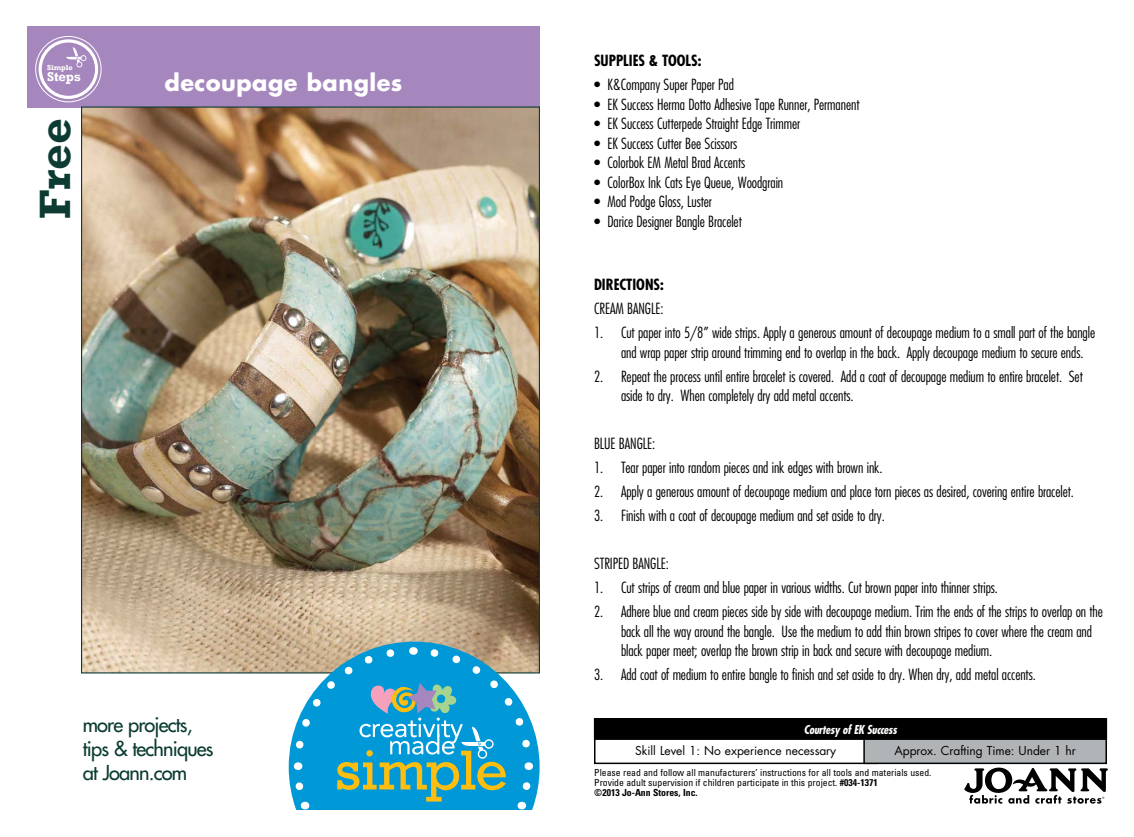
<style>
.page{position:relative;width:1134px;height:837px;background:#fff}
.page>*{position:absolute;margin:0;border:0;box-sizing:border-box;transform-origin:0 0}
.t1{font:700 45px "Rockwell";color:#0b3b32}
.Project_Name{font:700 22.5px "Futura";letter-spacing:.02em;color:#fff}
.Joann_com_info{font:19.95px/24px "Futura";letter-spacing:-.04em;color:#0b3b32}
.Instruction_text{font:300 condensed 15px/19.5px "Futura";letter-spacing:-.005em;color:#000}
.Supplies___Tools_Dir{font:700 condensed 15px "Futura";color:#000}
.Instruction_text-2{font:700 condensed 15px "Futura";color:#000}
.t2{font:700 13.2px "Rockwell";color:#fff}
.Skill_Level___Approx{font:12px "Futura";letter-spacing:-.005em;color:#000}
.Courtesy_box{font:italic 700 condensed 12px "Futura";letter-spacing:-.025em;color:#fff}
.t3{font:condensed 9.75px/9.8px "Univers";color:#000}
.t4{font:700 condensed 9.75px "Univers";color:#000}
.t5{font:700 7.5px "Rockwell";color:#fff}
.s1{font-weight:700}
</style>
<div class="page">
<div style="left:27px;top:27px;width:513px;height:81px;background:#a587be"></div>
<svg style="left:35px;top:36px;width:67px;height:66px"></svg>
<div style="left:42px;top:43px;width:53px;height:52px;background:#a587be;border-radius:50%"></div>
<div style="left:39px;top:39px;width:59px;height:60px;border:3px solid #fff;border-radius:50%"></div>
<svg style="left:66px;top:47px;width:21px;height:21px"></svg>
<img style="left:83px;top:108px;width:455px;height:564px">
<div style="left:594px;top:737px;width:284px;height:27px;border:2px solid #000"></div>
<div style="left:864px;top:738px;width:242px;height:25px;background:#b1b4b6"></div>
<div style="left:863px;top:737px;width:244px;height:27px;border:2px solid #000"></div>
<svg style="left:964px;top:768px;width:144px;height:36px"></svg>
<div style="left:594px;top:719px;width:513px;height:20px;background:#000"></div>
<div style="left:594px;top:718px;width:513px;height:22px;border:1px solid #000"></div>
<svg style="left:289px;top:642px;width:251px;height:168px"></svg>
<svg style="left:290px;top:643px;width:246px;height:166px;background:#43a7c3"></svg>
<p class="t5" style="left:47px;top:63px;width:27px">Simple</p>
<p class="t2" style="left:47px;top:69px;width:35px">Steps</p>
<p class="Project_Name" style="left:165px;top:68px;width:239px">decoupage bangles</p>
<p class="t1" style="left:28px;top:219px;width:102px;rotate:-90deg">Free</p>
<p class="Supplies___Tools_Dir" style="left:594px;top:52px;width:109px">SUPPLIES &amp; TOOLS:</p>
<p class="Instruction_text" style="left:594px;top:75px;width:141px">• K&amp;Company Super Paper Pad</p>
<p class="Instruction_text" style="left:594px;top:95px;width:267px">• EK Success Herma Dotto Adhesive Tape Runner, Permanent</p>
<p class="Instruction_text" style="left:594px;top:114px;width:208px">• EK Success Cutterpede Straight Edge Trimmer</p>
<p class="Instruction_text" style="left:594px;top:134px;width:145px">• EK Success Cutter Bee Scissors</p>
<p class="Instruction_text" style="left:594px;top:153px;width:153px">• Colorbok EM Metal Brad Accents</p>
<p class="Instruction_text" style="left:594px;top:173px;width:191px">• ColorBox Ink Cats Eye Queue, Woodgrain</p>
<p class="Instruction_text" style="left:594px;top:192px;width:120px">• Mod Podge Gloss, Luster</p>
<p class="Instruction_text" style="left:594px;top:212px;width:149px">• Darice Designer Bangle Bracelet</p>
<p class="Instruction_text-2" style="left:594px;top:275px;width:71px">DIRECTIONS:</p>
<p class="Instruction_text" style="left:594px;top:299px;width:71px">CREAM BANGLE:</p>
<p class="Instruction_text" style="left:621px;top:323px;width:476px;text-indent:-27px">1. Cut paper into 5/8” wide strips. Apply a generous amount of decoupage medium to a small part of the bangle and wrap paper strip around trimming end to overlap in the back. Apply decoupage medium to secure ends.</p>
<p class="Instruction_text" style="left:621px;top:366px;width:463px;text-indent:-27px">2. Repeat the process until entire bracelet is covered. Add a coat of decoupage medium to entire bracelet. Set aside to dry. When completely dry add metal accents.</p>
<p class="Instruction_text" style="left:594px;top:434px;width:63px">BLUE BANGLE:</p>
<p class="Instruction_text" style="left:594px;top:458px;width:290px">1. Tear paper into random pieces and ink edges with brown ink.</p>
<p class="Instruction_text" style="left:594px;top:482px;width:481px">2. Apply a generous amount of decoupage medium and place torn pieces as desired, covering entire bracelet.</p>
<p class="Instruction_text" style="left:594px;top:506px;width:292px">3. Finish with a coat of decoupage medium and set aside to dry.</p>
<p class="Instruction_text" style="left:594px;top:554px;width:76px">STRIPED BANGLE:</p>
<p class="Instruction_text" style="left:594px;top:578px;width:406px">1. Cut strips of cream and blue paper in various widths. Cut brown paper into thinner strips.</p>
<p class="Instruction_text" style="left:621px;top:602px;width:484px;text-indent:-27px">2. Adhere blue and cream pieces side by side with decoupage medium. Trim the ends of the strips to overlap on the back all the way around the bangle. Use the medium to add thin brown stripes to cover where the cream and black paper meet; overlap the brown strip in back and secure with decoupage medium.</p>
<p class="Instruction_text" style="left:594px;top:665px;width:443px">3. Add coat of medium to entire bangle to finish and set aside to dry. When dry, add metal accents.</p>
<p class="Joann_com_info" style="left:83px;top:713px;width:111px">more projects,</p>
<p class="Courtesy_box" style="left:804px;top:722px;width:95px">Courtesy of EK Success</p>
<p class="Joann_com_info" style="left:83px;top:737px;width:132px">tips &amp; techniques at Joann.com</p>
<p class="Skill_Level___Approx" style="left:635px;top:743px;width:203px">Skill Level 1: No experience necessary</p>
<p class="Skill_Level___Approx" style="left:894px;top:743px;width:183px">Approx. Crafting Time: Under 1 hr</p>
<p class="t3" style="left:594px;top:768px;width:339px">Please read and follow all manufacturers’ instructions for all tools and materials used.<br>Provide adult supervision if children participate in this project. <span class="s1">#034-1371</span></p>
<p class="t4" style="left:594px;top:786px;width:105px">©2013 Jo-Ann Stores, Inc.</p>
</div>
